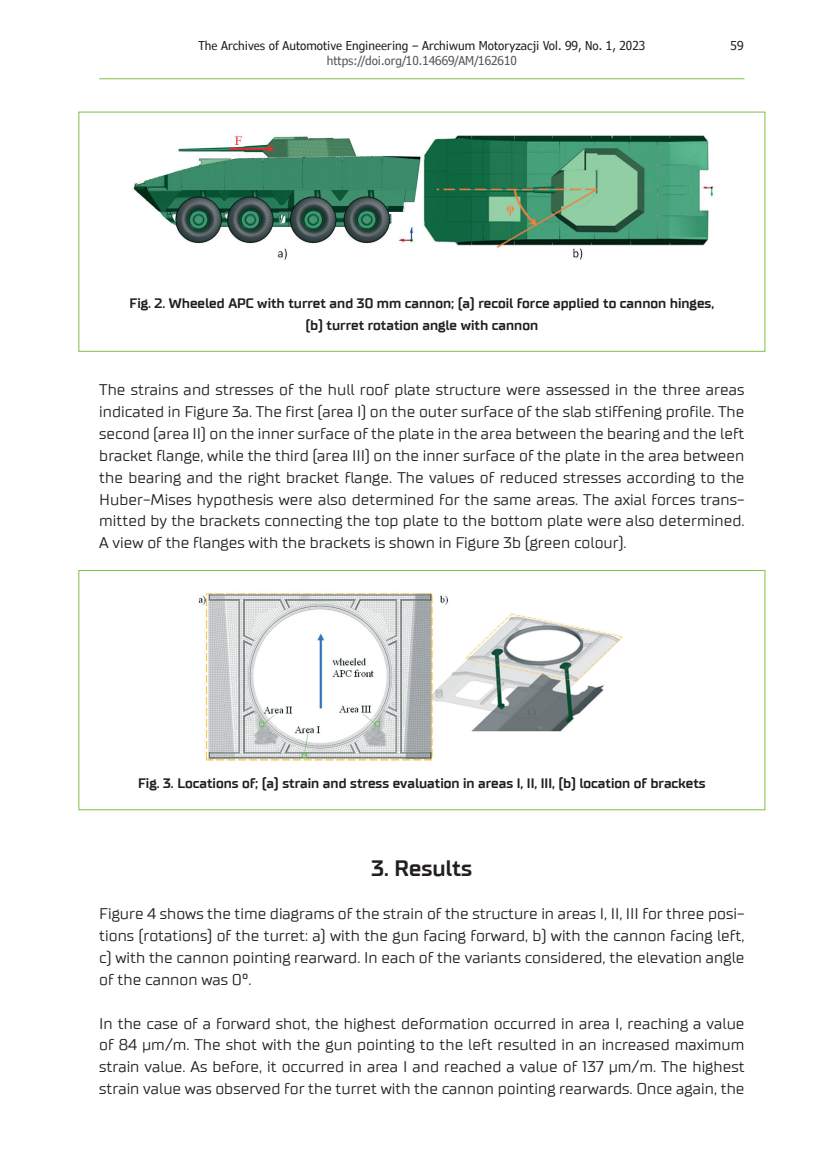
<style>
.page{position:relative;width:819px;height:1161px;background:#fff}
.page>*{position:absolute;margin:0;border:0;box-sizing:border-box;transform-origin:0 0}
.t1{font:700 22.75px "TT Supermolot";color:#231f20}
.t2{font:15.75px/21.9px "TT Supermolot";color:#231f20;text-align:justify}
.t3{font:700 14px/21.9px "TT Supermolot";color:#231f20;text-align:center}
.t4{font:condensed 12.25px "Verdana Pro";color:#231f20}
.t5{font:condensed 12.25px "Verdana Pro";color:#57585a}
</style>
<div class="page">
<hr style="left:99px;top:78px;width:645px;height:1px;background:#7fc241">
<div style="left:78px;top:112px;width:687px;height:240px;border:1px solid #7fc241"></div>
<div style="left:78px;top:570px;width:687px;height:240px;border:1px solid #7fc241"></div>
<img style="left:133px;top:135px;width:580px;height:125px">
<img style="left:198px;top:593px;width:425px;height:168px">
<p class="t4" style="left:198px;top:37px;width:448px">The Archives of Automotive Engineering – Archiwum Motoryzacji Vol. 99, No. 1, 2023</p>
<p class="t4" style="left:730px;top:37px;width:14px">59</p>
<p class="t5" style="left:327px;top:53px;width:191px">https://doi.org/10.14669/AM/162610</p>
<p class="t3" style="left:129px;top:292px;width:586px">Fig. 2. Wheeled APC with turret and 30 mm cannon; (a) recoil force applied to cannon hinges, (b) turret rotation angle with cannon</p>
<p class="t2" style="left:99px;top:379px;width:646px">The strains and stresses of the hull roof plate structure were assessed in the three areas indicated in Figure 3a. The first (area I) on the outer surface of the slab stiffening profile. The second (area II) on the inner surface of the plate in the area between the bearing and the left bracket flange, while the third (area III) on the inner surface of the plate in the area between the bearing and the right bracket flange. The values of reduced stresses according to the Huber-Mises hypothesis were also determined for the same areas. The axial forces trans&shy;mitted by the brackets connecting the top plate to the bottom plate were also determined.<br>A view of the flanges with the brackets is shown in Figure 3b (green colour).</p>
<p class="t3" style="left:138px;top:772px;width:569px">Fig. 3. Locations of; (a) strain and stress evaluation in areas I, II, III, (b) location of brackets</p>
<h1 class="t1" style="left:371px;top:853px;width:102px">3. Results</h1>
<p class="t2" style="left:99px;top:903px;width:646px">Figure 4 shows the time diagrams of the strain of the structure in areas I, II, III for three posi&shy;tions (rotations) of the turret: a) with the gun facing forward, b) with the cannon facing left, c) with the cannon pointing rearward. In each of the variants considered, the elevation angle of the cannon was 0°.</p>
<p class="t2" style="left:99px;top:1012px;width:646px">In the case of a forward shot, the highest deformation occurred in area I, reaching a value of 84 µm/m. The shot with the gun pointing to the left resulted in an increased maximum strain value. As before, it occurred in area I and reached a value of 137 µm/m. The highest strain value was observed for the turret with the cannon pointing rearwards. Once again, the</p>
</div>
